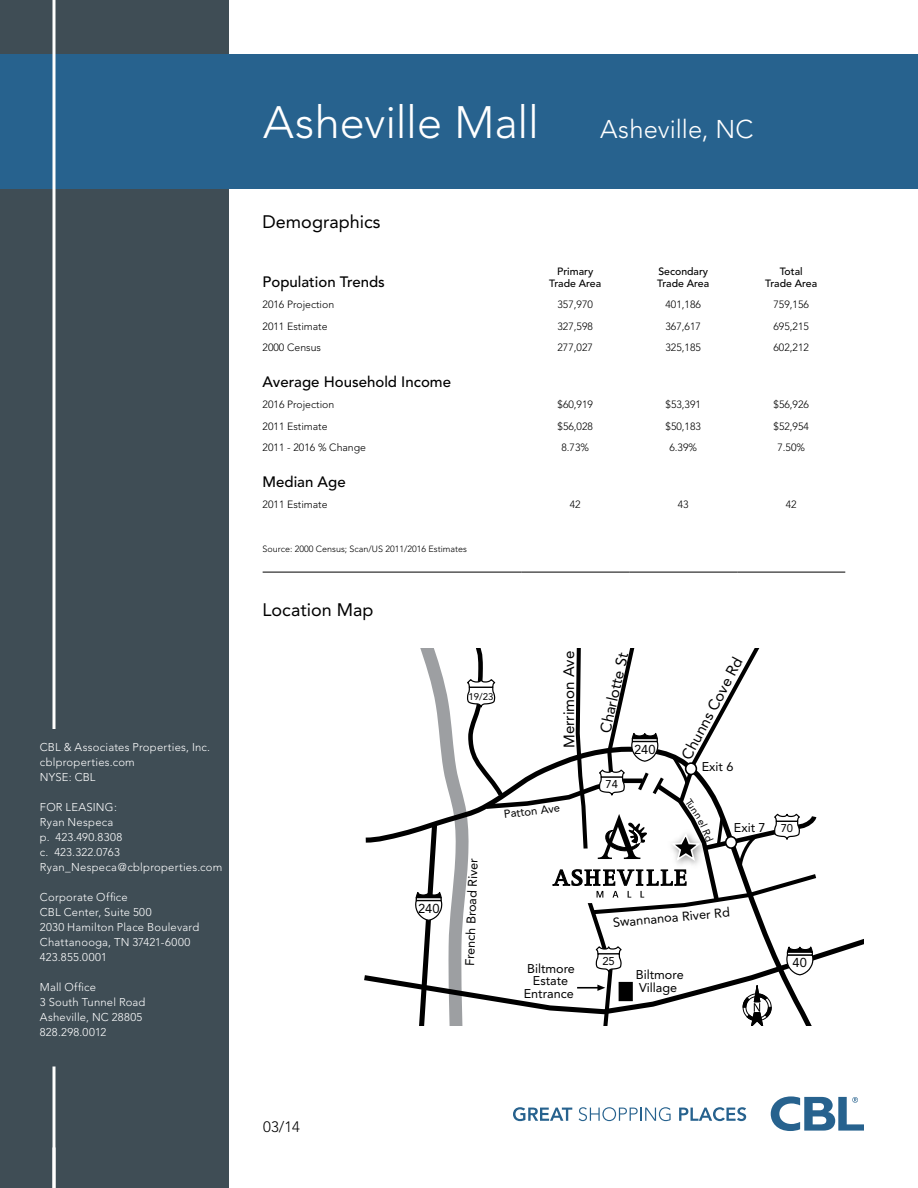
<style>
.page{position:relative;width:918px;height:1188px;background:#fff}
.page>*{position:absolute;margin:0;border:0;box-sizing:border-box;transform-origin:0 0}
.t1{font:300 45px "Avenir";letter-spacing:-.005em;color:#fff}
.t2{font:300 25.5px "Avenir";letter-spacing:.005em;color:#fff}
.t3{font:18px "Avenir";color:#000}
.t4{font:15.15px "Avenir";color:#000}
.t5{font:500 15px "Avenir";color:#000}
.t6{font:300 15px "Avenir";color:#000}
.t7{font:12.9px "Avenir";color:#000}
.t8{font:12.6px/12.6px "Avenir";color:#000}
.t9{font:11.4px "Avenir";color:#000}
.t10{font:300 11.25px/15px "Avenir";letter-spacing:.02em;color:#fff}
.t11{font:11.25px "Avenir";color:#000}
.t12{font:300 10.5px "Avenir";color:#000}
.t13{font:500 10.5px/12px "Avenir";color:#000;text-align:center}
.t14{font:10.05px "Avenir";color:#000}
.t15{font:9.6px "Avenir";color:#000}
.t16{font:300 9px "Avenir";color:#000}
</style>
<div class="page">
<div style="left:0;top:0;width:230px;height:1188px;background:#3f4d55"></div>
<div style="left:0;top:54px;width:918px;height:135px;background:#27628e"></div>
<svg style="left:52px;top:1066px;width:4px;height:122px"></svg>
<svg style="left:771px;top:1096px;width:93px;height:35px"></svg>
<svg style="left:513px;top:1107px;width:59px;height:14px"></svg>
<svg style="left:579px;top:1107px;width:92px;height:14px"></svg>
<svg style="left:679px;top:1107px;width:67px;height:14px"></svg>
<hr style="left:263px;top:572px;width:258px;height:1px;background:#000">
<hr style="left:521px;top:572px;width:108px;height:1px;background:#000">
<hr style="left:629px;top:572px;width:108px;height:1px;background:#000">
<hr style="left:737px;top:572px;width:108px;height:1px;background:#000">
<svg style="left:52px;top:0;width:4px;height:729px;background:#cdd3d6"></svg>
<svg style="left:364px;top:648px;width:500px;height:378px"></svg>
<p class="t10" style="left:40px;top:740px;width:172px">CBL &amp; Associates Properties, Inc. cblproperties.com<br>NYSE: CBL</p>
<p class="t10" style="left:40px;top:800px;width:184px">FOR LEASING:<br>Ryan Nespeca<br>p. 423.490.8308<br>c. 423.322.0763<br>Ryan_Nespeca@cblproperties.com</p>
<p class="t10" style="left:40px;top:890px;width:161px">Corporate Office<br>CBL Center, Suite 500<br>2030 Hamilton Place Boulevard<br>Chattanooga, TN 37421-6000<br>423.855.0001</p>
<p class="t10" style="left:40px;top:980px;width:107px">Mall Office<br>3 South Tunnel Road<br>Asheville, NC 28805<br>828.298.0012</p>
<h1 class="t1" style="left:263px;top:96px;width:277px">Asheville Mall</h1>
<h3 class="t3" style="left:263px;top:211px;width:119px">Demographics</h3>
<h2 class="t2" style="left:600px;top:115px;width:155px">Asheville, NC</h2>
<h3 class="t5" style="left:263px;top:273px;width:124px">Population Trends</h3>
<p class="t13" style="left:549px;top:265px;width:53px">Primary<br>Trade Area</p>
<p class="t13" style="left:657px;top:265px;width:53px;text-align:left">Secondary<br>Trade Area</p>
<p class="t13" style="left:765px;top:265px;width:53px">Total<br>Trade Area</p>
<p class="t12" style="left:263px;top:298px;width:73px">2016 Projection</p>
<p class="t12" style="left:558px;top:298px;width:37px">357,970</p>
<p class="t12" style="left:666px;top:298px;width:37px">401,186</p>
<p class="t12" style="left:774px;top:298px;width:37px">759,156</p>
<p class="t12" style="left:263px;top:320px;width:67px">2011 Estimate</p>
<p class="t12" style="left:558px;top:320px;width:37px">327,598</p>
<p class="t12" style="left:666px;top:320px;width:37px">367,617</p>
<p class="t12" style="left:774px;top:320px;width:37px">695,215</p>
<p class="t12" style="left:263px;top:342px;width:60px">2000 Census</p>
<p class="t12" style="left:558px;top:342px;width:37px">277,027</p>
<p class="t12" style="left:666px;top:342px;width:37px">325,185</p>
<p class="t12" style="left:774px;top:342px;width:37px">602,212</p>
<h3 class="t5" style="left:263px;top:373px;width:190px">Average Household Income</h3>
<p class="t12" style="left:263px;top:398px;width:73px">2016 Projection</p>
<p class="t12" style="left:558px;top:398px;width:37px">$60,919</p>
<p class="t12" style="left:666px;top:398px;width:37px">$53,391</p>
<p class="t12" style="left:774px;top:398px;width:37px">$56,926</p>
<p class="t12" style="left:263px;top:420px;width:67px">2011 Estimate</p>
<p class="t12" style="left:558px;top:420px;width:37px">$56,028</p>
<p class="t12" style="left:666px;top:420px;width:37px">$50,183</p>
<p class="t12" style="left:774px;top:420px;width:37px">$52,954</p>
<p class="t12" style="left:263px;top:442px;width:105px">2011 - 2016 % Change</p>
<p class="t12" style="left:561px;top:442px;width:29px">8.73%</p>
<p class="t12" style="left:669px;top:442px;width:29px">6.39%</p>
<p class="t12" style="left:777px;top:442px;width:29px">7.50%</p>
<h3 class="t5" style="left:263px;top:473px;width:85px">Median Age</h3>
<p class="t12" style="left:263px;top:498px;width:67px">2011 Estimate</p>
<p class="t12" style="left:570px;top:498px;width:12px">42</p>
<p class="t12" style="left:678px;top:498px;width:12px">43</p>
<p class="t12" style="left:786px;top:498px;width:12px">42</p>
<p class="t16" style="left:263px;top:543px;width:206px">Source: 2000 Census; Scan/US 2011/2016 Estimates</p>
<h3 class="t3" style="left:263px;top:599px;width:112px">Location Map</h3>
<p class="t7" style="left:418px;top:901px;width:23px">240</p>
<p class="t15" style="left:469px;top:691px;width:27px">19/23</p>
<h3 class="t4" style="left:560px;top:748px;width:99px;rotate:-90deg">Merrimon Ave</h3>
<p class="t8" style="left:463px;top:966px;width:109px;rotate:-88deg">French Broad River</p>
<p class="t9" style="left:503px;top:808px;width:58px;rotate:-7deg">Patton Ave</p>
<p class="t8" style="left:524px;top:962px;width:53px;text-align:center">Biltmore<br>Estate<br>Entrance</p>
<h3 class="t4" style="left:596px;top:731px;width:83px;rotate:-77deg">Charlotte St</h3>
<p class="t11" style="left:606px;top:777px;width:14px">74</p>
<p class="t7" style="left:634px;top:742px;width:23px">240</p>
<h3 class="t4" style="left:678px;top:754px;width:115px;rotate:-62deg">Chunns Cove Rd</h3>
<p class="t8" style="left:702px;top:760px;width:33px">Exit 6</p>
<p class="t14" style="left:693px;top:796px;width:24px;rotate:56deg">Tunn</p>
<p class="t8" style="left:734px;top:821px;width:33px">Exit 7</p>
<p class="t11" style="left:781px;top:822px;width:14px">70</p>
<p class="t7" style="left:612px;top:915px;width:119px;rotate:-5deg">Swannanoa River Rd</p>
<p class="t11" style="left:602px;top:954px;width:14px">25</p>
<p class="t8" style="left:636px;top:968px;width:49px">Biltmore<br>Village</p>
<p class="t7" style="left:793px;top:955px;width:16px">40</p>
<h3 class="t6" style="left:263px;top:1118px;width:38px">03/14</h3>
</div>
